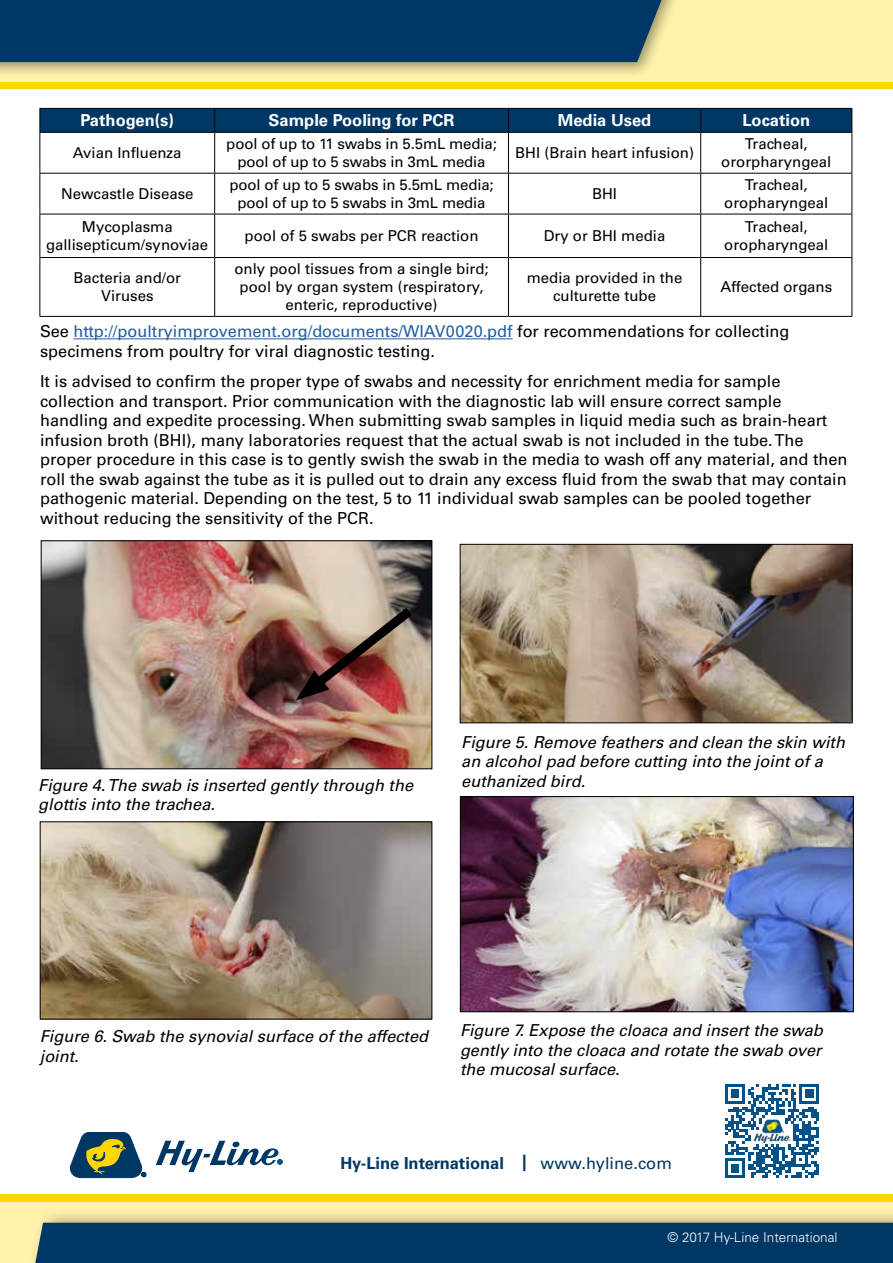
<style>
.page{position:relative;width:893px;height:1263px;background:#fff}
.page>*{position:absolute;margin:0;border:0;box-sizing:border-box;transform-origin:0 0}
.t1{font:16.5px/19.5px "Univers LT Std";color:#000}
.t2{font:italic 16.5px/19.5px "Univers LT Std";color:#000}
.t3{font:700 16.5px "Univers LT Std";color:#fff}
.t4{font:700 16.5px "Univers LT Std";color:#003764}
.t5{font:15px/18px "Univers LT Std";color:#000;text-align:center}
.t6{font:300 13.5px "Univers LT Std";color:#fff}
.s1{color:#215e9e}
.s2{font-weight:400}
</style>
<div class="page">
<div style="left:0;top:1194px;width:893px;height:69px;background:#fff2ab"></div>
<div style="left:0;top:1194px;width:893px;height:8px;background:#ffd600"></div>
<div style="left:27px;top:1207px;width:866px;height:56px;background:#000;opacity:.4"></div>
<div style="left:33px;top:1223px;width:860px;height:40px;background:#003764"></div>
<div style="left:0;top:0;width:893px;height:88px;background:#fff2ab"></div>
<div style="left:0;top:82px;width:893px;height:7px;background:#ffd600"></div>
<div style="left:0;top:0;width:682px;height:78px;background:#000;opacity:.4"></div>
<div style="left:0;top:0;width:667px;height:62px;background:#003764"></div>
<svg style="left:70px;top:1132px;width:76px;height:46px"></svg>
<svg style="left:156px;top:1141px;width:126px;height:31px"></svg>
<hr style="left:73px;top:338px;width:440px;height:1px;background:#215e9e">
<img style="left:725px;top:1084px;width:94px;height:94px">
<img style="left:462px;top:798px;width:390px;height:212px">
<div style="left:460px;top:796px;width:394px;height:216px;border:1px solid #000"></div>
<img style="left:462px;top:546px;width:388px;height:175px">
<div style="left:460px;top:544px;width:392px;height:179px;border:1px solid #000"></div>
<img style="left:42px;top:823px;width:388px;height:194px">
<div style="left:40px;top:821px;width:392px;height:198px;border:1px solid #000"></div>
<hr style="left:40px;top:133px;width:1px;height:40px;background:#000">
<hr style="left:214px;top:133px;width:1px;height:40px;background:#000">
<hr style="left:508px;top:133px;width:1px;height:40px;background:#000">
<hr style="left:700px;top:133px;width:1px;height:40px;background:#000">
<hr style="left:851px;top:133px;width:1px;height:40px;background:#000">
<hr style="left:40px;top:173px;width:175px;height:1px;background:#000">
<hr style="left:40px;top:174px;width:1px;height:40px;background:#000">
<hr style="left:215px;top:173px;width:293px;height:1px;background:#000">
<hr style="left:214px;top:174px;width:1px;height:40px;background:#000">
<hr style="left:508px;top:173px;width:193px;height:1px;background:#000">
<hr style="left:508px;top:174px;width:1px;height:40px;background:#000">
<hr style="left:701px;top:173px;width:151px;height:1px;background:#000">
<hr style="left:700px;top:174px;width:1px;height:40px;background:#000">
<hr style="left:851px;top:174px;width:1px;height:40px;background:#000">
<hr style="left:40px;top:258px;width:1px;height:58px;background:#000">
<hr style="left:214px;top:258px;width:1px;height:58px;background:#000">
<hr style="left:508px;top:258px;width:1px;height:58px;background:#000">
<hr style="left:700px;top:258px;width:1px;height:58px;background:#000">
<hr style="left:851px;top:258px;width:1px;height:58px;background:#000">
<hr style="left:40px;top:316px;width:175px;height:1px;background:#000">
<hr style="left:215px;top:316px;width:293px;height:1px;background:#000">
<hr style="left:508px;top:316px;width:193px;height:1px;background:#000">
<hr style="left:701px;top:316px;width:151px;height:1px;background:#000">
<hr style="left:40px;top:214px;width:175px;height:1px;background:#000">
<hr style="left:40px;top:214px;width:1px;height:43px;background:#000">
<hr style="left:215px;top:214px;width:293px;height:1px;background:#000">
<hr style="left:214px;top:214px;width:1px;height:43px;background:#000">
<hr style="left:508px;top:214px;width:193px;height:1px;background:#000">
<hr style="left:508px;top:214px;width:1px;height:43px;background:#000">
<hr style="left:701px;top:214px;width:151px;height:1px;background:#000">
<hr style="left:700px;top:214px;width:1px;height:43px;background:#000">
<hr style="left:851px;top:214px;width:1px;height:43px;background:#000">
<hr style="left:40px;top:257px;width:175px;height:1px;background:#000">
<hr style="left:215px;top:257px;width:293px;height:1px;background:#000">
<hr style="left:508px;top:257px;width:193px;height:1px;background:#000">
<hr style="left:701px;top:257px;width:151px;height:1px;background:#000">
<svg style="left:40px;top:108px;width:812px;height:24px;background:#00345e"></svg>
<hr style="left:40px;top:132px;width:175px;height:1px;background:#000">
<hr style="left:215px;top:132px;width:293px;height:1px;background:#000">
<hr style="left:508px;top:132px;width:193px;height:1px;background:#000">
<hr style="left:701px;top:132px;width:151px;height:1px;background:#000">
<img style="left:43px;top:542px;width:387px;height:225px">
<div style="left:41px;top:540px;width:391px;height:229px;border:1px solid #000"></div>
<img style="left:296px;top:599px;width:126px;height:102px">
<p class="t3" style="left:81px;top:111px;width:95px">Pathogen(s)</p>
<p class="t3" style="left:269px;top:111px;width:188px">Sample Pooling for PCR</p>
<p class="t3" style="left:558px;top:111px;width:95px">Media Used</p>
<p class="t3" style="left:742px;top:111px;width:69px">Location</p>
<p class="t5" style="left:73px;top:144px;width:110px">Avian Influenza</p>
<p class="t5" style="left:226px;top:135px;width:272px">pool of up to 11 swabs in 5.5mL media; pool of up to 5 swabs in 3mL media</p>
<p class="t5" style="left:515px;top:144px;width:180px">BHI (Brain heart infusion)</p>
<p class="t5" style="left:721px;top:135px;width:112px">Tracheal, ororpharyngeal</p>
<p class="t5" style="left:61px;top:185px;width:134px">Newcastle Disease</p>
<p class="t5" style="left:229px;top:176px;width:266px">pool of up to 5 swabs in 5.5mL media; pool of up to 5 swabs in 3mL media</p>
<p class="t5" style="left:592px;top:185px;width:27px">BHI</p>
<p class="t5" style="left:724px;top:176px;width:106px">Tracheal, oropharyngeal</p>
<p class="t5" style="left:46px;top:218px;width:164px">Mycoplasma gallisepticum/synoviae</p>
<p class="t5" style="left:245px;top:227px;width:235px">pool of 5 swabs per PCR reaction</p>
<p class="t5" style="left:544px;top:227px;width:123px">Dry or BHI media</p>
<p class="t5" style="left:724px;top:218px;width:106px">Tracheal, oropharyngeal</p>
<p class="t5" style="left:74px;top:269px;width:109px">Bacteria and/or<br>Viruses</p>
<p class="t5" style="left:234px;top:260px;width:256px">only pool tissues from a single bird; pool by organ system (respiratory, enteric, reproductive)</p>
<p class="t5" style="left:527px;top:269px;width:157px">media provided in the culturette tube</p>
<p class="t5" style="left:720px;top:278px;width:113px">Affected organs</p>
<p class="t1" style="left:40px;top:322px;width:751px">See <span class="s1">http://poultryimprovement.org/documents/WIAV0020.pdf</span> for recommendations for collecting specimens from poultry for viral diagnostic testing.</p>
<p class="t1" style="left:40px;top:371px;width:809px">It is advised to confirm the proper type of swabs and necessity for enrichment media for sample collection and transport. Prior communication with the diagnostic lab will ensure correct sample handling and expedite processing. When submitting swab samples in liquid media such as brain-heart infusion broth (BHI), many laboratories request that the actual swab is not included in the tube. The proper procedure in this case is to gently swish the swab in the media to wash off any material, and then roll the swab against the tube as it is pulled out to drain any excess fluid from the swab that may contain pathogenic material. Depending on the test, 5 to 11 individual swab samples can be pooled together without reducing the sensitivity of the PCR.</p>
<p class="t2" style="left:38px;top:775px;width:376px">Figure 4. The swab is inserted gently through the glottis into the trachea.</p>
<p class="t2" style="left:461px;top:732px;width:385px">Figure 5. Remove feathers and clean the skin with an alcohol pad before cutting into the joint of a euthanized bird.</p>
<p class="t2" style="left:40px;top:1027px;width:390px">Figure 6. Swab the synovial surface of the affected joint.</p>
<p class="t2" style="left:460px;top:1021px;width:364px;text-align:justify">Figure 7. Expose the cloaca and insert the swab gently into the cloaca and rotate the swab over the mucosal surface.</p>
<p class="t4" style="left:340px;top:1153px;width:333px">Hy-Line International | <span class="s2">www.hyline.com</span></p>
<p class="t6" style="left:668px;top:1229px;width:171px">© 2017 Hy-Line International</p>
</div>
